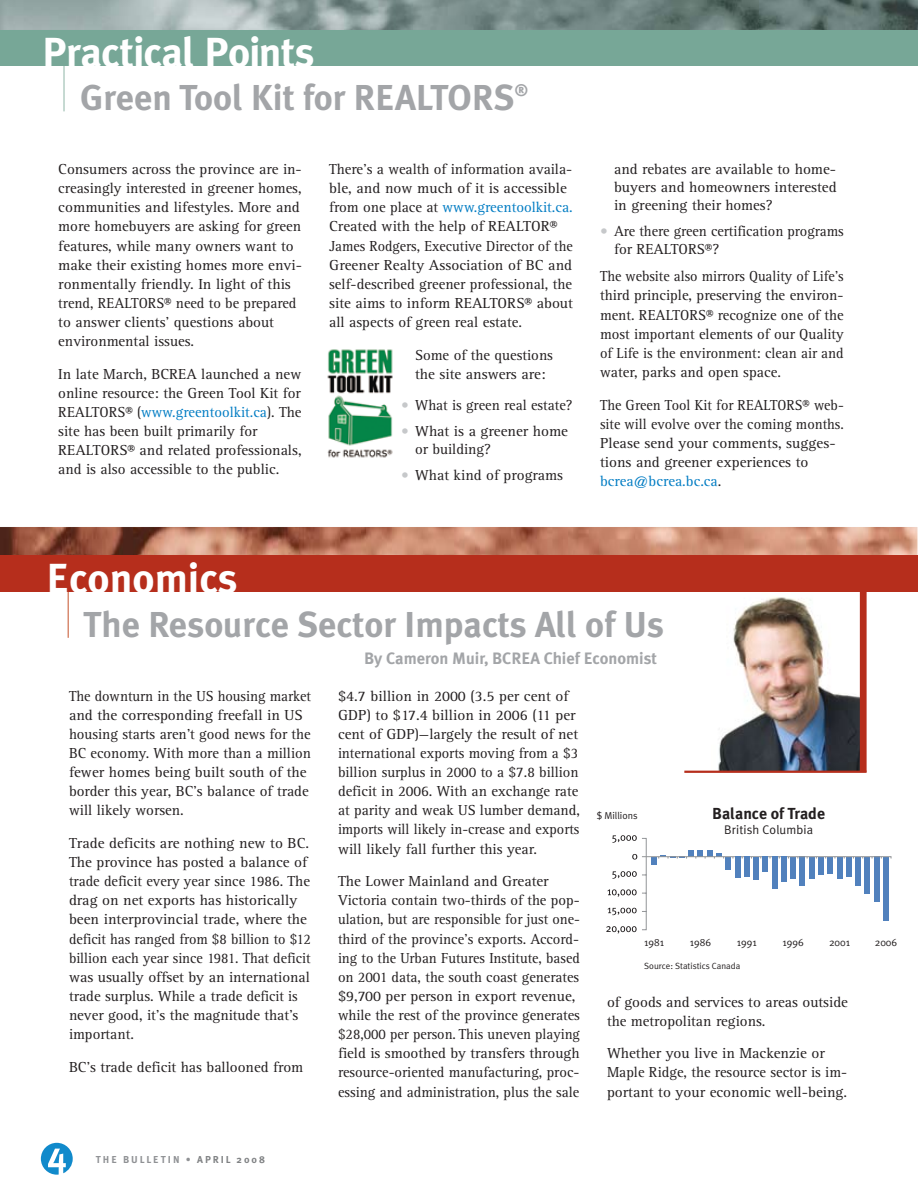
<style>
.page{position:relative;width:918px;height:1188px;background:#fff}
.page>*{position:absolute;margin:0;border:0;box-sizing:border-box;transform-origin:0 0}
.t1{font:700 42px "Meta Plus";letter-spacing:-.01em;color:#fff}
.t2{font:700 36px "Meta Plus";color:#a3a5a8}
.t3{font:700 16.5px "Meta Plus";color:#a3a5a8}
.t4{font:700 15.9px "Meta Plus";color:#231f20}
.t5{font:15px/19.2px "Rotis Serif";color:#231f20}
.t6{font:15px/19.2px "Rotis Serif";color:#231f20;text-align:justify;scale:.95 1}
.t7{font:15px/19.2px "Rotis Serif";color:#231f20;scale:.96 1}
.t8{font:12.6px "Meta Plus Normal";letter-spacing:.01em;color:#231f20}
.t9{font:10.5px "Meta Plus Normal";color:#231f20}
.t10{font:700 10.05px "Meta Plus";letter-spacing:.2em;color:#8f9194}
.t11{font:10.05px "Meta Plus Normal";color:#231f20}
.t12{font:9px "Meta Plus Normal";color:#231f20}
.s1{color:#007cc3}
.s2{color:#c6c8ca}
.s3{color:#808284}
</style>
<div class="page">
<hr style="left:63px;top:63px;width:2px;height:48px;background:#b4cec4">
<div style="left:0;top:29px;width:918px;height:36px;background:#77a797"></div>
<img style="left:0;top:0;width:918px;height:29px">
<svg style="left:41px;top:1143px;width:32px;height:32px"></svg>
<hr style="left:68px;top:589px;width:1px;height:49px;background:#d88b71">
<svg style="left:0;top:527px;width:918px;height:29px;background:#b97961"></svg>
<img style="left:327px;top:349px;width:66px;height:109px">
<div style="left:790px;top:857px;width:6px;height:22px;background:#5181bd"></div>
<div style="left:800px;top:857px;width:5px;height:29px;background:#5181bd"></div>
<div style="left:809px;top:857px;width:6px;height:21px;background:#5181bd"></div>
<div style="left:818px;top:857px;width:6px;height:17px;background:#5181bd"></div>
<div style="left:827px;top:857px;width:6px;height:17px;background:#5181bd"></div>
<div style="left:651px;top:857px;width:6px;height:7px;background:#5181bd"></div>
<div style="left:725px;top:857px;width:6px;height:12px;background:#5181bd"></div>
<div style="left:837px;top:857px;width:5px;height:22px;background:#5181bd"></div>
<div style="left:846px;top:857px;width:6px;height:20px;background:#5181bd"></div>
<div style="left:855px;top:857px;width:6px;height:29px;background:#5181bd"></div>
<div style="left:865px;top:857px;width:5px;height:36px;background:#5181bd"></div>
<div style="left:874px;top:857px;width:6px;height:45px;background:#5181bd"></div>
<div style="left:883px;top:857px;width:6px;height:63px;background:#5181bd"></div>
<svg style="left:612px;top:835px;width:25px;height:8px"></svg>
<svg style="left:606px;top:926px;width:31px;height:8px"></svg>
<div style="left:642px;top:838px;width:5px;height:92px;border:1px solid #939598"></div>
<svg style="left:608px;top:908px;width:38px;height:7px"></svg>
<svg style="left:607px;top:889px;width:39px;height:8px"></svg>
<svg style="left:612px;top:871px;width:34px;height:8px"></svg>
<svg style="left:632px;top:850px;width:260px;height:10px"></svg>
<div style="left:735px;top:857px;width:5px;height:21px;background:#5181bd"></div>
<div style="left:744px;top:857px;width:6px;height:20px;background:#5181bd"></div>
<div style="left:753px;top:857px;width:6px;height:23px;background:#5181bd"></div>
<div style="left:763px;top:857px;width:5px;height:15px;background:#5181bd"></div>
<div style="left:772px;top:857px;width:6px;height:32px;background:#5181bd"></div>
<div style="left:781px;top:857px;width:6px;height:25px;background:#5181bd"></div>
<img style="left:712px;top:592px;width:148px;height:179px">
<hr style="left:684px;top:771px;width:183px;height:2px;background:#b62e1c">
<div style="left:860px;top:572px;width:7px;height:200px;background:#b62e1c"></div>
<div style="left:0;top:556px;width:918px;height:36px;background:#b62e1c"></div>
<h1 class="t1" style="left:42px;top:28px;width:274px">Practical Points</h1>
<h2 class="t2" style="left:80px;top:77px;width:449px">Green Tool Kit for REALTORS<sup>®</sup></h2>
<p class="t5" style="left:58px;top:160px;width:245px">Consumers across the province are in&shy;creasingly interested in greener homes, communities and lifestyles. More and more homebuyers are asking for green features, while many owners want to make their existing homes more envi&shy;ronmentally friendly. In light of this trend, REALTORS® need to be prepared to answer clients’ questions about environmental issues.</p>
<p class="t5" style="left:58px;top:365px;width:245px">In late March, BCREA launched a new online resource: the Green Tool Kit for REALTORS® (<span class="s1">www.greentoolkit.ca</span>). The site has been built primarily for REALTORS® and related professionals, and is also accessible to the public.</p>
<p class="t5" style="left:329px;top:160px;width:245px">There’s a wealth of information availa&shy;ble, and now much of it is accessible from one place at <span class="s1">www.greentoolkit.ca.<br></span>Created with the help of REALTOR® James Rodgers, Executive Director of the Greener Realty Association of BC and self-described greener professional, the site aims to inform REALTORS® about all aspects of green real estate.</p>
<p class="t5" style="left:415px;top:346px;width:139px">Some of the questions the site answers are:</p>
<p class="t5" style="left:401px;top:396px;width:173px"><span class="s2">•</span> What is green real estate?</p>
<p class="t5" style="left:415px;top:423px;width:154px;line-height:18px;text-indent:-14px"><span class="s2">•</span> What is a greener home or building?</p>
<p class="t5" style="left:401px;top:466px;width:164px"><span class="s2">•</span> What kind of programs</p>
<p class="t5" style="left:614px;top:161px;width:224px;line-height:18px;text-align:justify">and rebates are available to home&shy;buyers and homeowners interested in greening their homes?</p>
<p class="t7" style="left:614px;top:223px;width:241px;line-height:18px;text-indent:-14px"><span class="s2">•</span> Are there green certification programs for REALTORS®?</p>
<p class="t6" style="left:600px;top:267px;width:258px">The website also mirrors Quality of Life’s third principle, preserving the environ&shy;ment. REALTORS® recognize one of the most important elements of our Quality of Life is the environment: clean air and water, parks and open space.</p>
<p class="t6" style="left:600px;top:395px;width:258px;text-align:left">The Green Tool Kit for REALTORS® web&shy;site will evolve over the coming months.<br>Please send your comments, sugges&shy;tions and greener experiences to <span class="s1">bcrea@bcrea.bc.ca</span>.</p>
<h1 class="t1" style="left:47px;top:554px;width:193px">Economics</h1>
<h2 class="t2" style="left:83px;top:603px;width:583px">The Resource Sector I mpacts All of U s</h2>
<p class="t7" style="left:69px;top:686px;width:254px">The downturn in the US housing market and the corresponding freefall in US housing starts aren’t good news for the BC economy. With more than a million fewer homes being built south of the border this year, BC’s balance of trade will likely worsen.</p>
<p class="t5" style="left:69px;top:834px;width:243px">Trade deficits are nothing new to BC.<br>The province has posted a balance of trade deficit every year since 1986. The drag on net exports has historically been interprovincial trade, where the deficit has ranged from $8 billion to $12 billion each year since 1981. That deficit was usually offset by an international trade surplus. While a trade deficit is never good, it’s the magnitude that’s important.</p>
<p class="t5" style="left:69px;top:1058px;width:236px">BC’s trade deficit has ballooned from</p>
<p class="t10" style="left:96px;top:1154px;width:171px">The Bullet in • <span class="s3">apr il 2008</span></p>
<p class="t3" style="left:364px;top:649px;width:294px">By Cameron Muir, BCREA Chief Economist</p>
<p class="t5" style="left:338px;top:686px;width:243px">$4.7 billion in 2000 (3.5 per cent of GDP) to $17.4 billion in 2006 (11 per cent of GDP)—largely the result of net international exports moving from a $3 billion surplus in 2000 to a $7.8 billion deficit in 2006. With an exchange rate at parity and weak US lumber demand, imports will likely in-crease and exports will likely fall further this year.</p>
<p class="t5" style="left:338px;top:872px;width:243px">The Lower Mainland and Greater Victoria contain two-thirds of the pop&shy;ulation, but are responsible for just one&shy;third of the province’s exports. Accord&shy;ing to the Urban Futures Institute, based on 2001 data, the south coast generates $9,700 per person in export revenue, while the rest of the province generates $28,000 per person. This uneven playing field is smoothed by transfers through resource-oriented manufacturing, proc&shy;essing and administration, plus the sale</p>
<p class="t11" style="left:597px;top:810px;width:42px">$ Millions</p>
<p class="t4" style="left:712px;top:804px;width:114px">Balance of Trade</p>
<p class="t8" style="left:724px;top:822px;width:90px">British Columbia</p>
<p class="t9" style="left:644px;top:936px;width:21px">1981</p>
<p class="t9" style="left:690px;top:936px;width:23px">1986</p>
<p class="t9" style="left:737px;top:936px;width:21px">1991</p>
<p class="t9" style="left:783px;top:936px;width:23px">1996</p>
<p class="t9" style="left:829px;top:936px;width:23px">2001</p>
<p class="t9" style="left:875px;top:936px;width:24px">2006</p>
<p class="t12" style="left:644px;top:961px;width:98px">Source: Statistics Canada</p>
<p class="t5" style="left:607px;top:992px;width:242px">of goods and services to areas outside the metropolitan regions.</p>
<p class="t5" style="left:607px;top:1044px;width:242px">Whether you live in Mackenzie or<br>Maple Ridge, the resource sector is im&shy;portant to your economic well-being.</p>
</div>
